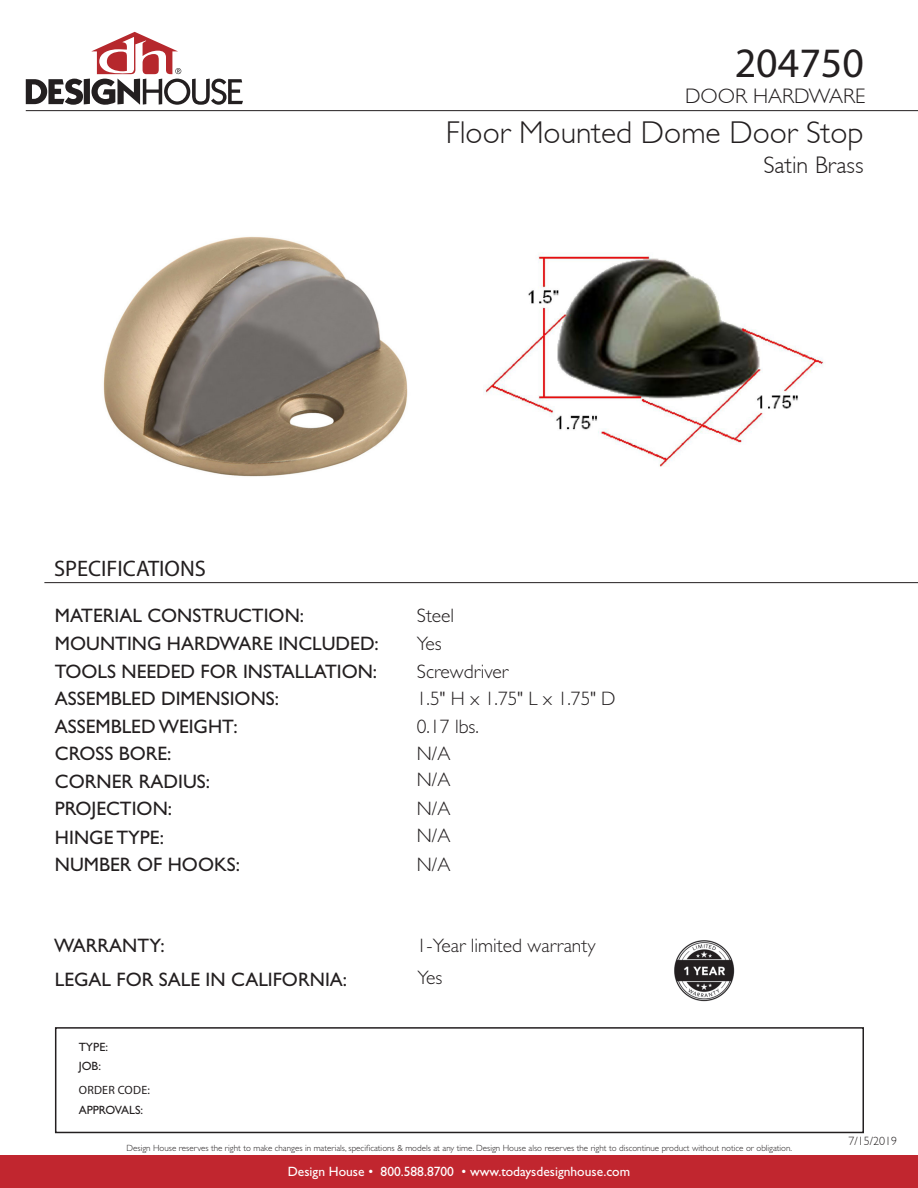
<style>
.page{position:relative;width:918px;height:1188px;background:#fff}
.page>*{position:absolute;margin:0;border:0;box-sizing:border-box;transform-origin:0 0}
.t1{font:42px "Myriad Pro";color:#231f20}
.t2{font:300 31.5px "Gill Sans";color:#231f20}
.t3{font:300 24px "Gill Sans";color:#231f20}
.t4{font:22.5px "Myriad Pro";color:#231f20}
.t5{font:300 21px "Gill Sans";color:#231f20}
.t6{font:19.5px "Gill Sans Std";color:#231f20}
.t7{font:300 19.5px "Gill Sans Std";color:#231f20}
.t8{font:13.5px "Gill Sans Std";color:#fff}
.t9{font:12px "Gill Sans Std";color:#231f20}
.t10{font:12px "Myriad Pro";letter-spacing:.02em;color:#231f20}
.t11{font:300 12px "Gill Sans";color:#231f20}
.t12{font:300 9px "Gill Sans Std";color:#231f20}
</style>
<div class="page">
<div style="left:0;top:1156px;width:918px;height:32px;background:#c1262f"></div>
<svg style="left:26px;top:32px;width:217px;height:73px"></svg>
<img style="left:103px;top:236px;width:305px;height:241px">
<img style="left:483px;top:253px;width:341px;height:214px">
<img style="left:674px;top:940px;width:61px;height:61px">
<div style="left:55px;top:1027px;width:809px;height:106px;border:2px solid #231f20"></div>
<hr style="left:26px;top:110px;width:892px;height:1px;background:#231f20">
<hr style="left:44px;top:582px;width:874px;height:1px;background:#231f20">
<p class="t1" style="left:735px;top:37px;width:131px">204750</p>
<p class="t5" style="left:685px;top:84px;width:182px">DOOR HARDWARE</p>
<p class="t2" style="left:446px;top:115px;width:419px">Floor Mounted Dome Door Stop</p>
<p class="t3" style="left:763px;top:152px;width:102px">Satin Brass</p>
<p class="t4" style="left:54px;top:554px;width:154px">SPECIFICATIONS</p>
<p class="t6" style="left:55px;top:605px;width:251px">MATERIAL CONSTRUCTION:</p>
<p class="t7" style="left:417px;top:605px;width:39px">Steel</p>
<p class="t6" style="left:55px;top:632px;width:325px">MOUNTING HARDWARE INCLUDED:</p>
<p class="t7" style="left:417px;top:632px;width:26px">Yes</p>
<p class="t6" style="left:55px;top:660px;width:324px">TOOLS NEEDED FOR INSTALLATION:</p>
<p class="t7" style="left:417px;top:660px;width:93px">Screwdriver</p>
<p class="t6" style="left:55px;top:687px;width:226px">ASSEMBLED DIMENSIONS:</p>
<p class="t7" style="left:417px;top:688px;width:200px">1.5" H x 1.75" L x 1.75" D</p>
<p class="t6" style="left:55px;top:715px;width:184px">ASSEMBLED WEIGHT:</p>
<p class="t7" style="left:417px;top:715px;width:64px">0.17 lbs.</p>
<p class="t6" style="left:55px;top:742px;width:118px">CROSS BORE:</p>
<p class="t7" style="left:417px;top:743px;width:35px">N/A</p>
<p class="t6" style="left:55px;top:770px;width:157px">CORNER RADIUS:</p>
<p class="t7" style="left:417px;top:769px;width:35px">N/A</p>
<p class="t6" style="left:55px;top:797px;width:119px">PROJECTION:</p>
<p class="t7" style="left:417px;top:797px;width:35px">N/A</p>
<p class="t6" style="left:55px;top:826px;width:111px">HINGE TYPE:</p>
<p class="t7" style="left:417px;top:825px;width:35px">N/A</p>
<p class="t6" style="left:55px;top:854px;width:187px">NUMBER OF HOOKS:</p>
<p class="t7" style="left:417px;top:854px;width:35px">N/A</p>
<p class="t6" style="left:54px;top:934px;width:112px">WARRANTY:</p>
<p class="t6" style="left:55px;top:968px;width:294px">LEGAL FOR SALE IN CALIFORNIA:</p>
<p class="t9" style="left:79px;top:1040px;width:31px">TYPE:</p>
<p class="t9" style="left:79px;top:1059px;width:24px">JOB:</p>
<p class="t10" style="left:79px;top:1082px;width:73px">ORDER CODE:</p>
<p class="t9" style="left:79px;top:1103px;width:66px">APPROVALS:</p>
<p class="t7" style="left:417px;top:934px;width:180px">1-Year limited warranty</p>
<p class="t7" style="left:418px;top:966px;width:26px">Yes</p>
<p class="t12" style="left:127px;top:1143px;width:667px">Design House reserves the right to make changes in materials, specifications &amp; models at any time. Design House also reserves the right to discontinue product without notice or obligation.</p>
<p class="t8" style="left:288px;top:1164px;width:344px">Design House • 800.588.8700 • www.todaysdesignhouse.com</p>
<p class="t11" style="left:848px;top:1134px;width:50px">7/15/2019</p>
</div>
